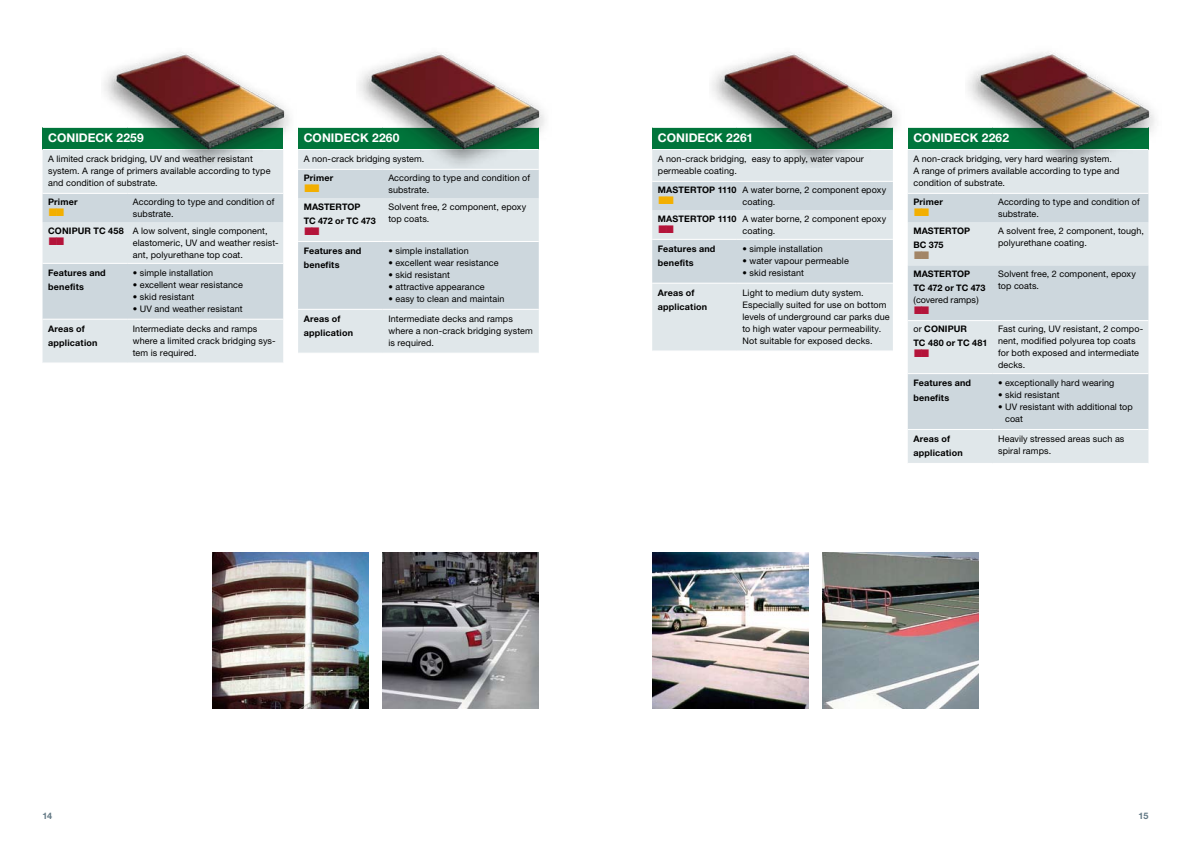
<style>
.page{position:relative;width:1191px;height:842px;background:#fff}
.page>*{position:absolute;margin:0;border:0;box-sizing:border-box;transform-origin:0 0}
.t1{font:700 12px "Helvetica Neue";letter-spacing:.005em;color:#fff}
.t2{font:9px/12px "Helvetica Neue";letter-spacing:.01em;color:#000}
.t3{font:700 9px/14.2px "Helvetica Neue";letter-spacing:.02em;color:#000}
.t4{font:700 9px/14.2px "Helvetica Neue";color:#000}
.t5{font:700 9px "Helvetica Neue";color:#637985}
.s1{font-weight:400}
</style>
<div class="page">
<img style="left:652px;top:553px;width:156px;height:156px">
<img style="left:213px;top:553px;width:156px;height:156px">
<img style="left:822px;top:553px;width:156px;height:156px">
<img style="left:383px;top:553px;width:156px;height:156px">
<div style="left:298px;top:127px;width:241px;height:22px;background:#00753b"></div>
<div style="left:298px;top:150px;width:241px;height:203px;background:#e0e7ea"></div>
<hr style="left:298px;top:127px;width:85px;height:1px;background:#fff">
<hr style="left:298px;top:309px;width:85px;height:1px;background:#fff">
<hr style="left:383px;top:309px;width:156px;height:1px;background:#fff">
<div style="left:43px;top:127px;width:240px;height:22px;background:#00753b"></div>
<div style="left:43px;top:150px;width:240px;height:212px;background:#e0e7ea"></div>
<hr style="left:43px;top:127px;width:84px;height:1px;background:#fff">
<hr style="left:43px;top:319px;width:84px;height:1px;background:#fff">
<hr style="left:127px;top:319px;width:156px;height:1px;background:#fff">
<div style="left:652px;top:127px;width:241px;height:22px;background:#00753b"></div>
<div style="left:652px;top:150px;width:241px;height:200px;background:#e0e7ea"></div>
<hr style="left:652px;top:127px;width:85px;height:1px;background:#fff">
<hr style="left:652px;top:283px;width:85px;height:1px;background:#fff">
<hr style="left:737px;top:283px;width:156px;height:1px;background:#fff">
<div style="left:907px;top:127px;width:241px;height:22px;background:#00753b"></div>
<div style="left:908px;top:150px;width:240px;height:313px;background:#e0e7ea"></div>
<svg style="left:907px;top:194px;width:241px;height:235px;background:#d4dde2"></svg>
<hr style="left:907px;top:127px;width:85px;height:1px;background:#fff">
<hr style="left:907px;top:193px;width:85px;height:1px;background:#fff">
<hr style="left:992px;top:193px;width:156px;height:1px;background:#fff">
<hr style="left:907px;top:320px;width:85px;height:1px;background:#fff">
<hr style="left:992px;top:320px;width:156px;height:1px;background:#fff">
<hr style="left:907px;top:373px;width:85px;height:1px;background:#fff">
<hr style="left:992px;top:373px;width:156px;height:1px;background:#fff">
<hr style="left:907px;top:429px;width:85px;height:1px;background:#fff">
<hr style="left:992px;top:429px;width:156px;height:1px;background:#fff">
<img style="left:101px;top:52px;width:189px;height:116px">
<img style="left:709px;top:52px;width:189px;height:116px">
<img style="left:356px;top:52px;width:189px;height:116px">
<img style="left:966px;top:52px;width:189px;height:116px">
<svg style="left:298px;top:169px;width:241px;height:140px;background:#d3dce1"></svg>
<svg style="left:43px;top:193px;width:240px;height:126px;background:#d4dce1"></svg>
<svg style="left:652px;top:181px;width:241px;height:102px;background:#d3dce1"></svg>
<svg style="left:914px;top:208px;width:15px;height:8px"></svg>
<svg style="left:914px;top:251px;width:15px;height:8px"></svg>
<svg style="left:914px;top:306px;width:15px;height:8px"></svg>
<svg style="left:914px;top:349px;width:15px;height:8px"></svg>
<h1 class="t1" style="left:48px;top:131px;width:97px">CONIDECK 2259</h1>
<p class="t2" style="left:48px;top:153px;width:224px">A limited crack bridging, UV and weather resistant system. A range of primers available according to type and condition of substrate.</p>
<p class="t3" style="left:48px;top:194px;width:31px">Primer</p>
<p class="t2" style="left:133px;top:195px;width:143px">According to type and condition of substrate.</p>
<p class="t3" style="left:48px;top:223px;width:77px">CONIPUR TC 458</p>
<p class="t2" style="left:133px;top:224px;width:147px">A low solvent, single component, elastomeric, UV and weather resist&shy;ant, polyurethane top coat.</p>
<p class="t3" style="left:48px;top:266px;width:59px">Features and benefits</p>
<p class="t2" style="left:133px;top:267px;width:82px">• simple installation</p>
<p class="t2" style="left:133px;top:279px;width:112px">• excellent wear resistance</p>
<p class="t2" style="left:133px;top:291px;width:63px">• skid resistant</p>
<p class="t2" style="left:133px;top:303px;width:111px">• UV and weather resistant</p>
<p class="t3" style="left:48px;top:321px;width:51px">Areas of application</p>
<p class="t2" style="left:133px;top:323px;width:144px">Intermediate decks and ramps where a limited crack bridging sys&shy;tem is required.</p>
<h1 class="t1" style="left:304px;top:131px;width:97px">CONIDECK 2260</h1>
<p class="t2" style="left:304px;top:153px;width:122px">A non-crack bridging system.</p>
<p class="t3" style="left:304px;top:170px;width:31px">Primer</p>
<p class="t2" style="left:388px;top:171px;width:143px">According to type and condition of substrate.</p>
<p class="t4" style="left:304px;top:199px;width:58px">MASTERTOP<br>TC 472</p>
<p class="t2" style="left:388px;top:200px;width:139px">Solvent free, 2 component, epoxy top coats.</p>
<p class="t3" style="left:335px;top:213px;width:32px">or TC 473</p>
<p class="t3" style="left:304px;top:244px;width:59px">Features and benefits</p>
<p class="t2" style="left:388px;top:245px;width:82px">• simple installation</p>
<p class="t2" style="left:388px;top:257px;width:112px">• excellent wear resistance</p>
<p class="t2" style="left:388px;top:269px;width:63px">• skid resistant</p>
<p class="t2" style="left:388px;top:281px;width:98px">• attractive appearance</p>
<p class="t2" style="left:388px;top:293px;width:118px">• easy to clean and maintain</p>
<p class="t3" style="left:304px;top:311px;width:51px">Areas of application</p>
<p class="t2" style="left:388px;top:313px;width:146px">Intermediate decks and ramps where a non-crack bridging system is required.</p>
<h1 class="t1" style="left:658px;top:131px;width:97px">CONIDECK 2261</h1>
<p class="t2" style="left:658px;top:153px;width:207px">A non-crack bridging, easy to apply, water vapour permeable coating.</p>
<p class="t3" style="left:658px;top:182px;width:80px">MASTERTOP 1110</p>
<p class="t2" style="left:742px;top:183px;width:145px">A water borne, 2 component epoxy coating.</p>
<p class="t3" style="left:658px;top:211px;width:80px">MASTERTOP 1110</p>
<p class="t2" style="left:742px;top:212px;width:145px">A water borne, 2 component epoxy coating.</p>
<p class="t3" style="left:658px;top:242px;width:59px">Features and benefits</p>
<p class="t2" style="left:742px;top:243px;width:82px">• simple installation</p>
<p class="t2" style="left:742px;top:255px;width:108px">• water vapour permeable</p>
<p class="t2" style="left:742px;top:267px;width:63px">• skid resistant</p>
<p class="t3" style="left:658px;top:285px;width:51px">Areas of application</p>
<p class="t2" style="left:742px;top:287px;width:149px">Light to medium duty system.<br>Especially suited for use on bottom levels of underground car parks due to high water vapour permeability.<br>Not suitable for exposed decks.</p>
<h1 class="t1" style="left:913px;top:131px;width:77px">CONIDECK 2262</h1>
<p class="t2" style="left:913px;top:153px;width:207px">A non-crack bridging, very hard wearing system.<br>A range of primers available according to type and condition of substrate.</p>
<p class="t3" style="left:913px;top:194px;width:31px">Primer</p>
<p class="t2" style="left:998px;top:195px;width:143px">According to type and condition of substrate.</p>
<p class="t4" style="left:913px;top:223px;width:58px">MASTERTOP<br>BC 375</p>
<p class="t2" style="left:998px;top:224px;width:147px">A solvent free, 2 component, tough, polyurethane coating.</p>
<p class="t4" style="left:913px;top:266px;width:58px">MASTERTOP<br>TC 472</p>
<p class="t2" style="left:998px;top:267px;width:139px">Solvent free, 2 component, epoxy top coats.</p>
<p class="t3" style="left:945px;top:280px;width:32px">or TC 473</p>
<p class="t2" style="left:913px;top:294px;width:67px">(covered ramps)</p>
<p class="t3" style="left:913px;top:321px;width:76px"><span class="s1">or</span> CONIPUR<br>TC 480 or TC 481</p>
<p class="t2" style="left:998px;top:323px;width:146px">Fast curing, UV resistant, 2 compo&shy;n-ent, modified polyurea top coats for both exposed and intermediate decks.</p>
<p class="t3" style="left:913px;top:376px;width:59px">Features and benefits</p>
<p class="t2" style="left:998px;top:377px;width:118px">• exceptionally hard wearing</p>
<p class="t2" style="left:998px;top:389px;width:63px">• skid resistant</p>
<p class="t2" style="left:1005px;top:401px;width:129px;text-indent:-7px">• UV resistant with additional top coat</p>
<p class="t3" style="left:913px;top:432px;width:51px">Areas of application</p>
<p class="t2" style="left:998px;top:433px;width:128px">Heavily stressed areas such as spiral ramps.</p>
<p class="t5" style="left:43px;top:810px;width:11px">14</p>
<p class="t5" style="left:1138px;top:810px;width:11px">15</p>
</div>
